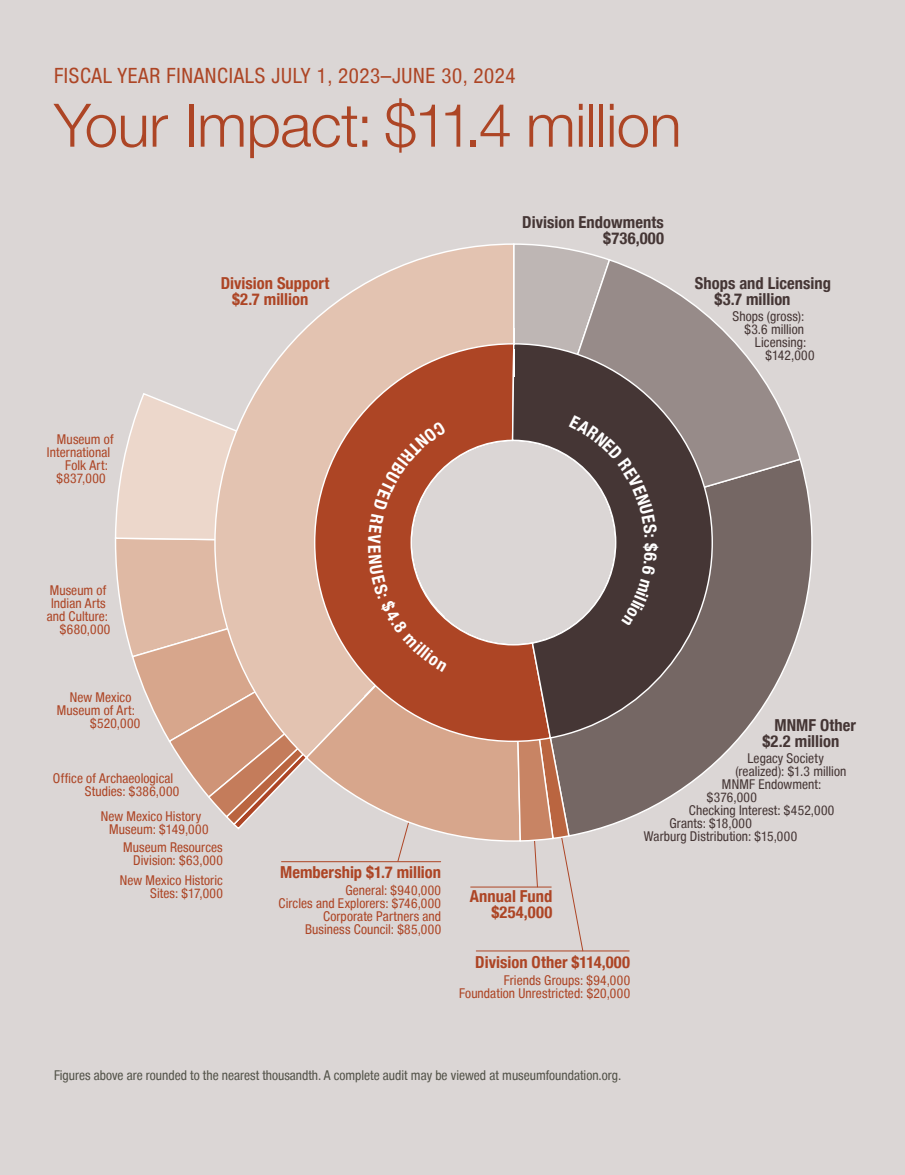
<style>
.page{position:relative;width:905px;height:1175px;background:#fff}
.page>*{position:absolute;margin:0;border:0;box-sizing:border-box;transform-origin:0 0}
.t1{font:300 60px "Helvetica Neue LT Std";letter-spacing:-.015em;color:#ad4525}
.t2{font:condensed 21px "Helvetica Neue Condensed";letter-spacing:.03em;color:#ad4525}
.t3{font:700 condensed 16.5px/15.9px "Helvetica Neue";color:#ad4525;text-align:right}
.t4{font:700 condensed 16.5px/15.9px "Helvetica Neue";color:#453635}
.t5{font:condensed 13.5px/12.9px "Helvetica Neue Condensed";letter-spacing:.01em;color:#ad4525;text-align:right}
.t6{font:condensed 13.5px "Helvetica Neue Condensed";letter-spacing:.005em;color:#453635}
.t7{font:condensed 13.5px "Helvetica Neue Condensed";color:#535349}
</style>
<div class="page">
<div style="left:0;top:0;width:904px;height:1174px;background:#dbd6d5"></div>
<hr style="left:476px;top:950px;width:153px;height:1px;background:#ad4525">
<hr style="left:470px;top:886px;width:81px;height:1px;background:#ad4525">
<svg style="left:397px;top:842px;width:7px;height:19px"></svg>
<hr style="left:281px;top:861px;width:159px;height:1px;background:#ad4525">
<svg style="left:133px;top:393px;width:80px;height:28px"></svg>
<svg style="left:137px;top:672px;width:30px;height:66px"></svg>
<svg style="left:167px;top:672px;width:40px;height:124px"></svg>
<svg style="left:207px;top:672px;width:97px;height:146px"></svg>
<svg style="left:583px;top:464px;width:230px;height:370px"></svg>
<svg style="left:713px;top:320px;width:89px;height:196px"></svg>
<svg style="left:213px;top:243px;width:298px;height:516px"></svg>
<svg style="left:304px;top:672px;width:210px;height:170px"></svg>
<svg style="left:514px;top:739px;width:69px;height:212px"></svg>
<svg style="left:313px;top:342px;width:239px;height:400px"></svg>
<svg style="left:511px;top:243px;width:202px;height:496px"></svg>
<svg style="left:114px;top:421px;width:333px;height:251px;background:#d29f8b"></svg>
<svg style="left:512px;top:244px;width:145px;height:293px"></svg>
<div style="left:621px;top:543px;width:37px;height:83px;background:#453635"></div>
<h2 class="t2" style="left:54px;top:63px;width:463px">FISCAL YEAR FINANCIALS JULY 1, 2023–JUNE 30, 2024</h2>
<h1 class="t1" style="left:54px;top:89px;width:629px">Your Impact: $11.4 million</h1>
<p class="t5" style="left:57px;top:432px;width:58px">Museum of</p>
<p class="t5" style="left:47px;top:445px;width:65px">International</p>
<p class="t5" style="left:65px;top:458px;width:44px">Folk Art:</p>
<p class="t5" style="left:57px;top:471px;width:51px">$837,000</p>
<p class="t3" style="left:221px;top:275px;width:110px;text-align:center">Division Support $2.7 million</p>
<p class="t4" style="left:522px;top:214px;width:143px;text-align:right">Division Endowments $736,000</p>
<p class="t4" style="left:714px;top:275px;width:118px;text-indent:-20px">Shops and Licensing $3.7 million</p>
<p class="t6" style="left:732px;top:308px;width:73px">Shops (gross):</p>
<p class="t6" style="left:744px;top:321px;width:61px">$3.6 million</p>
<p class="t6" style="left:755px;top:334px;width:53px">Licensing:</p>
<p class="t6" style="left:765px;top:347px;width:51px">$142,000</p>
<p class="t5" style="left:50px;top:583px;width:58px">Museum of</p>
<p class="t5" style="left:51px;top:596px;width:56px">Indian Arts</p>
<p class="t5" style="left:47px;top:609px;width:63px">and Culture:</p>
<p class="t5" style="left:60px;top:622px;width:52px">$680,000</p>
<p class="t5" style="left:70px;top:691px;width:63px">New Mexico</p>
<p class="t5" style="left:57px;top:704px;width:80px">Museum of Art:</p>
<p class="t5" style="left:90px;top:716px;width:52px">$520,000</p>
<p class="t5" style="left:85px;top:771px;width:96px;text-align:left;text-indent:-32px">Office of Archaeological<br>Studies: $386,000</p>
<p class="t5" style="left:109px;top:809px;width:101px;text-align:left;text-indent:-8px">New Mexico History<br>Museum: $149,000</p>
<p class="t5" style="left:120px;top:873px;width:105px">New Mexico Historic<br>Sites: $17,000</p>
<p class="t5" style="left:123px;top:840px;width:101px">Museum Resources<br>Division: $63,000</p>
<p class="t3" style="left:280px;top:864px;width:163px">Membership $1.7 million</p>
<p class="t5" style="left:278px;top:884px;width:164px">General: $940,000<br>Circles and Explorers: $746,000<br>Corporate Partners and<br>Business Council: $85,000</p>
<p class="t4" style="left:762px;top:717px;width:95px;text-indent:12px">MNMF Other $2.2 million</p>
<p class="t6" style="left:747px;top:750px;width:78px">Legacy Society</p>
<p class="t6" style="left:735px;top:763px;width:112px">(realized): $1.3 million</p>
<p class="t6" style="left:721px;top:776px;width:101px">MNMF Endowment:</p>
<p class="t6" style="left:706px;top:789px;width:52px">$376,000</p>
<p class="t6" style="left:689px;top:802px;width:147px">Checking Interest: $452,000</p>
<p class="t6" style="left:669px;top:815px;width:84px">Grants: $18,000</p>
<p class="t6" style="left:644px;top:828px;width:155px">Warburg Distribution: $15,000</p>
<p class="t3" style="left:470px;top:888px;width:84px">Annual Fund $254,000</p>
<p class="t3" style="left:475px;top:953px;width:156px">Division Other $114,000</p>
<p class="t5" style="left:459px;top:973px;width:173px">Friends Groups: $94,000<br>Foundation Unrestricted: $20,000</p>
<p class="t7" style="left:54px;top:1067px;width:569px">Figures above are rounded to the nearest thousandth. A complete audit may be viewed at museumfoundation.org.</p>
</div>
